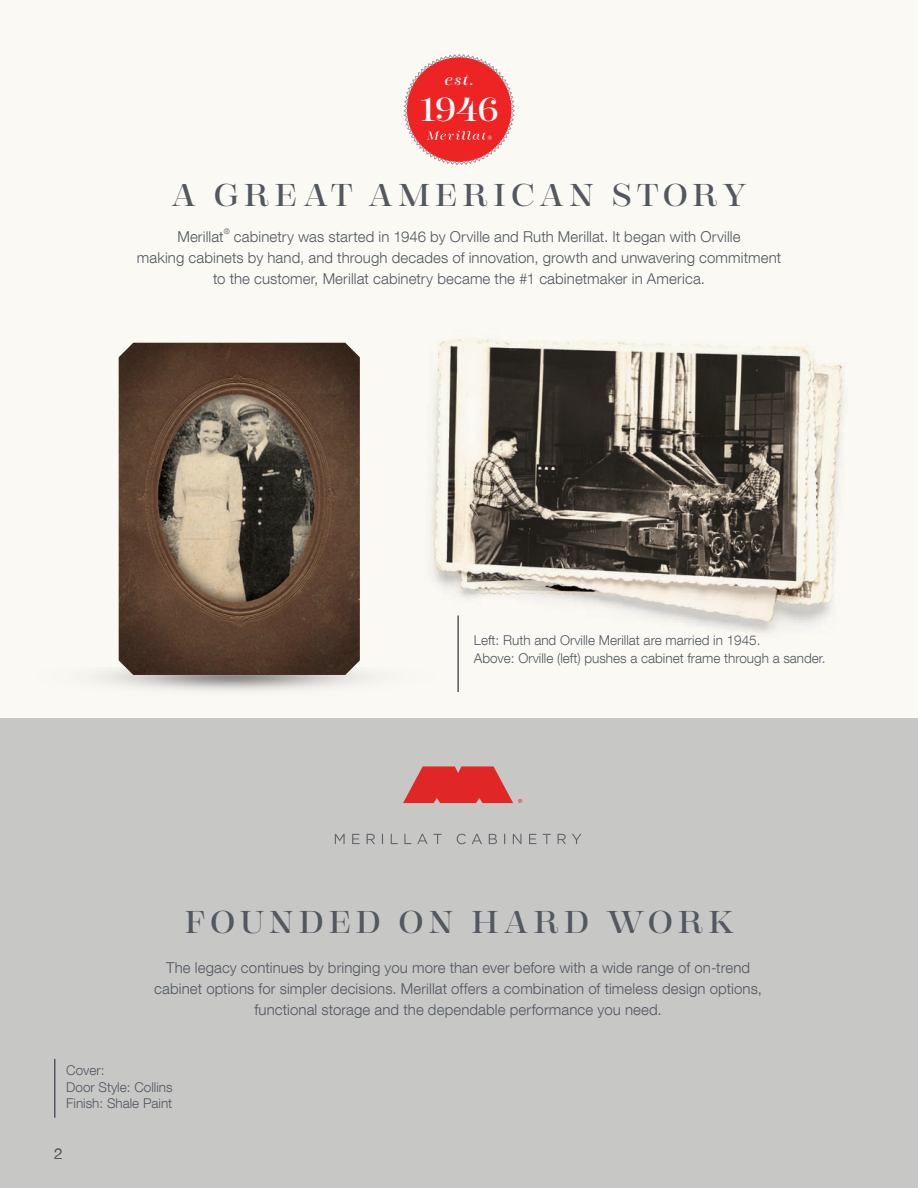
<style>
.page{position:relative;width:918px;height:1188px;background:#faf9f4}
.page>*{position:absolute;margin:0;border:0;box-sizing:border-box;transform-origin:0 0}
.t1{font:33px "Encorpada Essential";color:#fff}
.t2{font:31.5px "Encorpada Essential";letter-spacing:.15em;color:#535860}
.t3{font:300 15px/21px "Helvetica Neue LT Com";letter-spacing:.01em;color:#535860;text-align:center}
.t4{font:italic 15px "Encorpada Essential";color:#fff}
.t5{font:300 13.5px "Helvetica Neue LT Com";color:#535860}
.t6{font:300 7.5px "Helvetica Neue LT Com";color:#535860}
</style>
<div class="page">
<hr style="left:457px;top:615px;width:2px;height:77px;background:#535860">
<img style="left:431px;top:339px;width:414px;height:317px">
<div style="left:0;top:718px;width:918px;height:470px;background:#c7c7c6"></div>
<hr style="left:54px;top:1059px;width:2px;height:59px;background:#535860">
<svg style="left:403px;top:54px;width:112px;height:112px"></svg>
<img style="left:119px;top:343px;width:241px;height:332px">
<svg style="left:335px;top:834px;width:246px;height:10px"></svg>
<svg style="left:403px;top:766px;width:119px;height:37px"></svg>
<p class="t4" style="left:445px;top:70px;width:31px">est.</p>
<p class="t1" style="left:420px;top:86px;width:80px">1946</p>
<p class="t4" style="left:486px;top:132px;width:7px">®</p>
<p class="t2" style="left:171px;top:173px;width:577px">A GREAT AMERICAN STORY</p>
<p class="t3" style="left:177px;top:226px;width:48px">Merillat</p>
<p class="t6" style="left:224px;top:227px;width:7px">®</p>
<p class="t3" style="left:234px;top:226px;width:508px">cabinetry was started in 1946 by Orville and Ruth Merillat. It began with Orville</p>
<p class="t3" style="left:137px;top:247px;width:646px">making cabinets by hand, and through decades of innovation, growth and unwavering commitment to the customer, Merillat cabinetry became the #1 cabinetmaker in America.</p>
<p class="t5" style="left:474px;top:632px;width:288px">Left: Ruth and Orville Merillat are married in 1945.</p>
<p class="t5" style="left:474px;top:650px;width:353px">Above: Orville (left) pushes a cabinet frame through a sander.</p>
<p class="t2" style="left:184px;top:900px;width:551px">FOUNDED ON HARD WORK</p>
<p class="t3" style="left:154px;top:957px;width:609px">The legacy continues by bringing you more than ever before with a wide range of on-trend cabinet options for simpler decisions. Merillat offers a combination of timeless design options, functional storage and the dependable performance you need.</p>
<p class="t5" style="left:66px;top:1062px;width:40px">Cover:</p>
<p class="t5" style="left:66px;top:1079px;width:108px">Door Style: Collins</p>
<p class="t5" style="left:66px;top:1095px;width:108px">Finish: Shale Paint</p>
<p class="t3" style="left:54px;top:1143px;width:10px">2</p>
</div>
